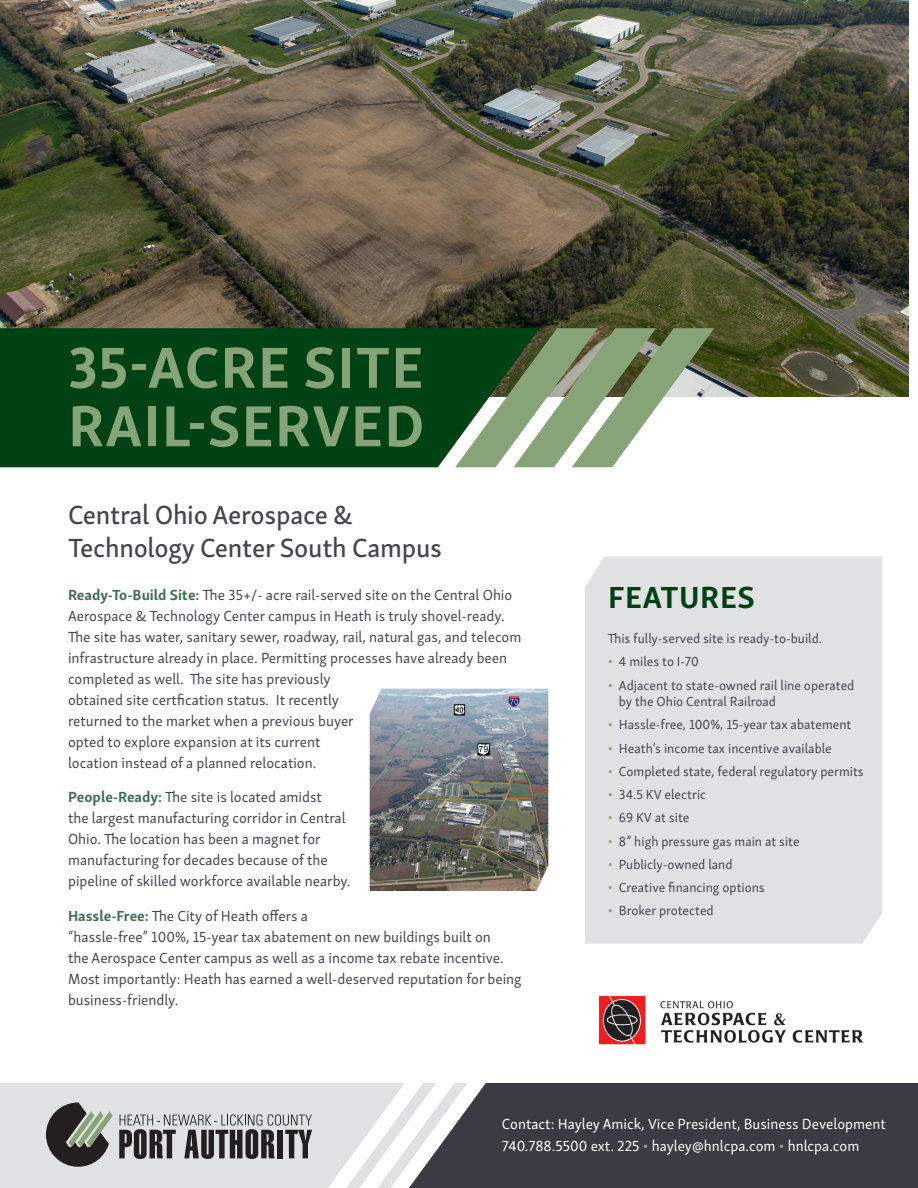
<style>
.page{position:relative;width:918px;height:1188px;background:#fff}
.page>*{position:absolute;margin:0;border:0;box-sizing:border-box;transform-origin:0 0}
.t1{font:700 59.4px/58.5px "Skolar Sans Latn";letter-spacing:.02em;color:#86a478}
.t2{font:700 31.35px "Skolar Sans Latn";letter-spacing:.02em;color:#004213}
.t3{font:27px/32.4px "Skolar Sans Latn Me";letter-spacing:-.01em;color:#42454b}
.t4{font:15px/21px "Skolar Sans Latn";color:#42454b}
.t5{font:15px "Skolar Sans Latn";color:#fff}
.t6{font:13.5px/16.5px "Skolar Sans Latn";color:#42454b}
.s1{font-weight:700;color:#406f55}
.s2{color:#86a478}
</style>
<div class="page">
<img style="left:0;top:0;width:909px;height:396px">
<div style="left:0;top:1083px;width:918px;height:105px;background:#e0e1e3"></div>
<div style="left:491px;top:1083px;width:427px;height:105px;background:#393c42"></div>
<svg style="left:46px;top:1102px;width:67px;height:65px"></svg>
<svg style="left:119px;top:1083px;width:372px;height:105px"></svg>
<div style="left:0;top:328px;width:455px;height:139px;background:#004213"></div>
<svg style="left:455px;top:328px;width:259px;height:139px"></svg>
<div style="left:585px;top:557px;width:297px;height:387px;background:#e0e1e3"></div>
<img style="left:370px;top:689px;width:178px;height:202px">
<img style="left:599px;top:995px;width:265px;height:50px">
<p class="t1" style="left:68px;top:333px;width:358px">35-ACRE SITE<br>RAIL-SERVED</p>
<p class="t3" style="left:68px;top:497px;width:375px">Central Ohio Aerospace &amp;<br>Technology Center South Campus</p>
<p class="t4" style="left:68px;top:583px;width:455px"><span class="s1">Ready-To-Build Site:</span> The 35+/- acre rail-served site on the Central Ohio Aerospace &amp; Technology Center campus in Heath is truly shovel-ready.<br>The site has water, sanitary sewer, roadway, rail, natural gas, and telecom infrastructure already in place. Permitting processes have already been completed as well. The site has previously<br>obtained site certfication status. It recently<br>returned to the market when a previous buyer<br>opted to explore expansion at its current<br>location instead of a planned relocation.</p>
<p class="t4" style="left:68px;top:785px;width:284px"><span class="s1">People-Ready:</span> The site is located amidst<br>the largest manufacturing corridor in Central Ohio. The location has been a magnet for manufacturing for decades because of the pipeline of skilled workforce available nearby.</p>
<p class="t4" style="left:68px;top:904px;width:455px"><span class="s1">Hassle-Free:</span> The City of Heath offers a<br>“hassle-free” 100%, 15-year tax abatement on new buildings built on<br>the Aerospace Center campus as well as a income tax rebate incentive.<br>Most importantly: Heath has earned a well-deserved reputation for being business-friendly.</p>
<p class="t2" style="left:608px;top:572px;width:148px">FEATURES</p>
<p class="t6" style="left:608px;top:629px;width:216px">This fully-served site is ready-to-build.</p>
<p class="t6" style="left:608px;top:653px;width:93px"><span class="s2">•</span> 4 miles to I-70</p>
<p class="t6" style="left:619px;top:676px;width:237px;text-indent:-11px"><span class="s2">•</span> Adjacent to state-owned rail line operated by the Ohio Central Railroad</p>
<p class="t6" style="left:608px;top:716px;width:245px"><span class="s2">•</span> Hassle-free, 100%, 15-year tax abatement</p>
<p class="t6" style="left:608px;top:739px;width:226px"><span class="s2">•</span> Heath’s income tax incentive available</p>
<p class="t6" style="left:608px;top:762px;width:258px"><span class="s2">•</span> Completed state, federal regulatory permits</p>
<p class="t6" style="left:608px;top:785px;width:100px"><span class="s2">•</span> 34.5 KV electric</p>
<p class="t6" style="left:608px;top:809px;width:83px"><span class="s2">•</span> 69 KV at site</p>
<p class="t6" style="left:608px;top:832px;width:193px"><span class="s2">•</span> 8” high pressure gas main at site</p>
<p class="t6" style="left:608px;top:855px;width:126px"><span class="s2">•</span> Publicly-owned land</p>
<p class="t6" style="left:608px;top:878px;width:159px"><span class="s2">•</span> Creative financing options</p>
<p class="t6" style="left:608px;top:902px;width:108px"><span class="s2">•</span> Broker protected</p>
<p class="t5" style="left:502px;top:1113px;width:385px">Contact: Hayley Amick, Vice President, Business Development</p>
<p class="t5" style="left:502px;top:1135px;width:359px">740.788.5500 ext. 225 <span class="s2">•</span> hayley@hnlcpa.com <span class="s2">•</span> hnlcpa.com</p>
</div>
